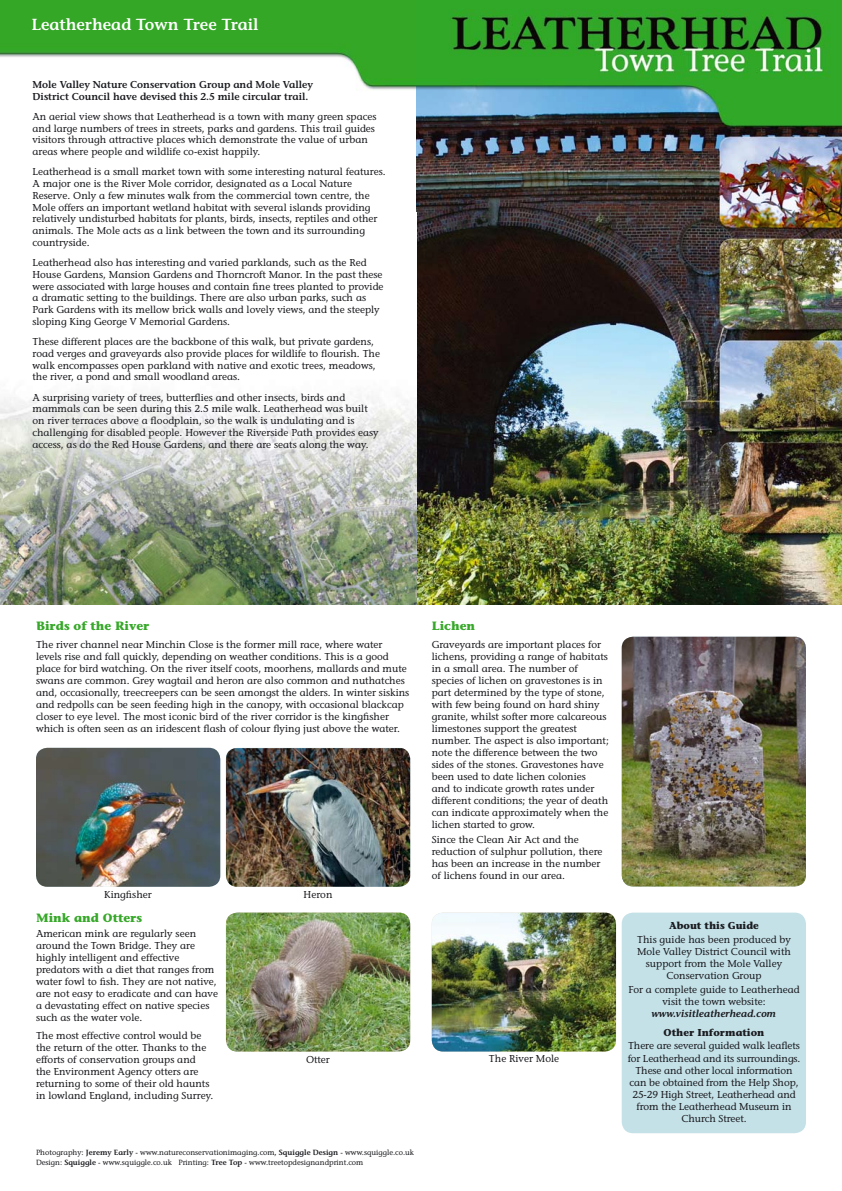
<style>
.page{position:relative;width:842px;height:1191px;background:#fff}
.page>*{position:absolute;margin:0;border:0;box-sizing:border-box;transform-origin:0 0}
.t1{font:600 16px "Stone Informal";color:#fff}
.t2{font:700 12px "Stone Informal";color:#37a829}
.t3{font:10px/12px "Stone Informal";color:#1b1c20}
.t4{font:600 10px/11.8px "Stone Informal";color:#1b1c20}
.t5{font:700 10px "Stone Informal";color:#1b1c20}
.t6{font:italic 600 10px "Stone Informal";color:#1b1c20}
.t7{font:7.5px/10px "Stone Informal";color:#1b1c20}
.s1{font-weight:600}
</style>
<div class="page">
<img style="left:0;top:0;width:416px;height:90px">
<img style="left:416px;top:0;width:426px;height:604px">
<img style="left:0;top:393px;width:416px;height:211px">
<div style="left:622px;top:912px;width:184px;height:221px;background:#c4e1e8;border-radius:11px"></div>
<img style="left:226px;top:748px;width:184px;height:138px">
<img style="left:622px;top:636px;width:184px;height:250px">
<img style="left:36px;top:748px;width:184px;height:138px">
<img style="left:226px;top:912px;width:184px;height:139px">
<img style="left:432px;top:912px;width:184px;height:139px">
<h1 class="t1" style="left:31px;top:14px;width:229px">Leatherhead Town Tree Trail</h1>
<p class="t4" style="left:32px;top:78px;width:282px">Mole Valley Nature Conservation Group and Mole Valley<br>District Council have devised this 2.5 mile circular trail.</p>
<p class="t3" style="left:32px;top:110px;width:345px">An aerial view shows that Leatherhead is a town with many green spaces and large numbers of trees in streets, parks and gardens. This trail guides visitors through attractive places which demonstrate the value of urban areas where people and wildlife co-exist happily.</p>
<p class="t3" style="left:32px;top:166px;width:355px">Leatherhead is a small market town with some interesting natural features.<br>A major one is the River Mole corridor, designated as a Local Nature Reserve. Only a few minutes walk from the commercial town centre, the Mole offers an important wetland habitat with several islands providing relatively undisturbed habitats for plants, birds, insects, reptiles and other animals. The Mole acts as a link between the town and its surrounding countryside.</p>
<p class="t3" style="left:32px;top:257px;width:353px">Leatherhead also has interesting and varied parklands, such as the Red House Gardens, Mansion Gardens and Thorncroft Manor. In the past these were associated with large houses and contain fine trees planted to provide a dramatic setting to the buildings. There are also urban parks, such as Park Gardens with its mellow brick walls and lovely views, and the steeply sloping King George V Memorial Gardens.</p>
<p class="t3" style="left:32px;top:336px;width:349px;line-height:11.7px">These different places are the backbone of this walk, but private gardens, road verges and graveyards also provide places for wildlife to flourish. The walk encompasses open parkland with native and exotic trees, meadows, the river, a pond and small woodland areas.</p>
<p class="t3" style="left:32px;top:391px;width:348px;line-height:11.7px">A surprising variety of trees, butterflies and other insects, birds and mammals can be seen during this 2.5 mile walk. Leatherhead was built on river terraces above a floodplain, so the walk is undulating and is challenging for disabled people. However the Riverside Path provides easy access, as do the Red House Gardens, and there are seats along the way.</p>
<p class="t2" style="left:36px;top:618px;width:115px">Birds of the River</p>
<p class="t3" style="left:36px;top:638px;width:375px">The river channel near Minchin Close is the former mill race, where water levels rise and fall quickly, depending on weather conditions. This is a good place for bird watching. On the river itself coots, moorhens, mallards and mute swans are common. Grey wagtail and heron are also common and nuthatches and, occasionally, treecreepers can be seen amongst the alders. In winter siskins and redpolls can be seen feeding high in the canopy, with occasional blackcap closer to eye level. The most iconic bird of the river corridor is the kingfisher which is often seen as an iridescent flash of colour flying just above the water.</p>
<p class="t3" style="left:104px;top:888px;width:49px">Kingfisher</p>
<p class="t3" style="left:304px;top:888px;width:30px">Heron</p>
<p class="t2" style="left:432px;top:618px;width:45px">Lichen</p>
<p class="t3" style="left:432px;top:638px;width:179px">Graveyards are important places for lichens, providing a range of habitats in a small area. The number of species of lichen on gravestones is in part determined by the type of stone, with few being found on hard shiny granite, whilst softer more calcareous limestones support the greatest number. The aspect is also important; note the difference between the two sides of the stones. Gravestones have been used to date lichen colonies<br>and to indicate growth rates under different conditions; the year of death can indicate approximately when the lichen started to grow.</p>
<p class="t3" style="left:432px;top:833px;width:172px">Since the Clean Air Act and the reduction of sulphur pollution, there has been an increase in the number of lichens found in our area.</p>
<p class="t2" style="left:36px;top:910px;width:108px">Mink and Otters</p>
<p class="t3" style="left:36px;top:927px;width:184px">American mink are regularly seen around the Town Bridge. They are highly intelligent and effective predators with a diet that ranges from water fowl to fish. They are not native, are not easy to eradicate and can have a devastating effect on native species such as the water vole.</p>
<p class="t3" style="left:36px;top:1029px;width:179px">The most effective control would be the return of the otter. Thanks to the efforts of conservation groups and<br>the Environment Agency otters are returning to some of their old haunts in lowland England, including Surrey.</p>
<p class="t3" style="left:306px;top:1053px;width:25px">Otter</p>
<p class="t3" style="left:489px;top:1052px;width:72px">The River Mole</p>
<p class="t7" style="left:36px;top:1147px;width:380px">Photography: <span class="s1">Jeremy Early -</span> www.natureconservationimaging.com<span class="s1">, Squiggle Design -</span> www.squiggle.co.uk<br>Design: <span class="s1">Squiggle</span> - www.squiggle.co.uk Printing: <span class="s1">Tree Top</span> - www.treetopdesignandprint.com</p>
<p class="t5" style="left:669px;top:919px;width:91px">About this Guide</p>
<p class="t3" style="left:637px;top:933px;width:155px;text-align:center">This guide has been produced by<br>Mole Valley District Council with support from the Mole Valley<br>Conservation Group</p>
<p class="t3" style="left:628px;top:983px;width:173px;text-align:center">For a complete guide to Leatherhead visit the town website:</p>
<p class="t6" style="left:652px;top:1007px;width:126px">www.visitleatherhead.com</p>
<p class="t5" style="left:664px;top:1026px;width:102px">Other Information</p>
<p class="t3" style="left:628px;top:1040px;width:174px;text-align:center">There are several guided walk leaflets for Leatherhead and its surroundings.<br>These and other local information can be obtained from the Help Shop,<br>25-29 High Street, Leatherhead and from the Leatherhead Museum in<br>Church Street.</p>
</div>
